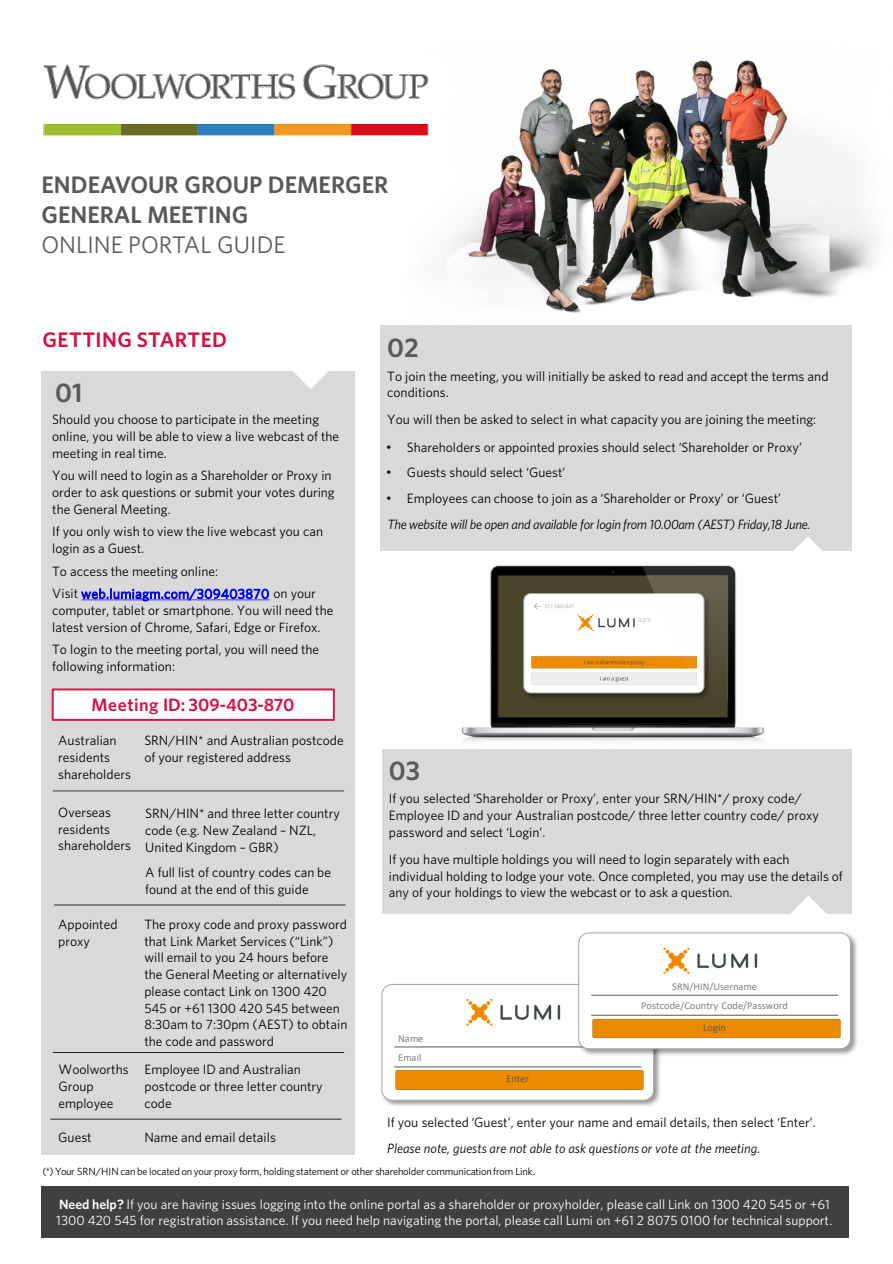
<style>
.page{position:relative;width:893px;height:1264px;background:#fff}
.page>*{position:absolute;margin:0;border:0;box-sizing:border-box;transform-origin:0 0}
.t1{font:600 27px "Whitney";color:#58595b}
.t2{font:600 24px "Whitney";color:#58595b}
.t3{font:24px "Whitney";color:#58595b}
.t4{font:600 21px "Whitney";letter-spacing:.02em;color:#d31145}
.t5{font:600 18px "Whitney";letter-spacing:.005em;color:#d31145}
.t6{font:13.5px/16.6px "Whitney";color:#000}
.t7{font:13.5px/16.2px "Whitney";color:#fff}
.t8{font:italic 13.5px "Whitney";letter-spacing:-.02em;color:#000}
.t9{font:italic 13.5px "Whitney";letter-spacing:.005em;color:#000}
.t10{font:10.5px "Whitney";letter-spacing:-.025em;color:#000}
.t11{font:10.5px "Calibri";color:#7f7f7f}
.t12{font:10.5px "Calibri";letter-spacing:-.005em;color:#595959}
.s1{color:#00f}
.s2{font-family:"Arial"}
.s3{font-weight:600}
.s4{font-family:"Arial";font-size:12.75px}
</style>
<div class="page">
<div style="left:41px;top:370px;width:314px;height:783px;background:#d9d9d9"></div>
<svg style="left:81px;top:599px;width:188px;height:1px"></svg>
<svg style="left:289px;top:370px;width:41px;height:19px"></svg>
<img style="left:381px;top:984px;width:279px;height:122px">
<div style="left:382px;top:984px;width:271px;height:116px;background:#fff;border:1px solid #a6a6a6;border-radius:10px"></div>
<img style="left:394px;top:1066px;width:250px;height:24px">
<img style="left:466px;top:998px;width:95px;height:28px">
<hr style="left:394px;top:1046px;width:247px;height:1px;background:#595959">
<div style="left:491px;top:1071px;width:53px;height:16px;background:#ed8b00"></div>
<hr style="left:394px;top:1066px;width:247px;height:1px;background:#595959">
<img style="left:407px;top:60px;width:471px;height:253px">
<img style="left:44px;top:64px;width:384px;height:71px">
<div style="left:53px;top:689px;width:281px;height:30px;background:#fff"></div>
<div style="left:52px;top:688px;width:283px;height:32px;border:2px solid #d31145"></div>
<div style="left:381px;top:325px;width:470px;height:225px;background:#d9d9d9"></div>
<svg style="left:788px;top:537px;width:40px;height:14px"></svg>
<img style="left:461px;top:565px;width:303px;height:177px">
<div style="left:382px;top:748px;width:469px;height:165px;background:#d9d9d9"></div>
<svg style="left:788px;top:896px;width:41px;height:18px"></svg>
<img style="left:575px;top:932px;width:282px;height:126px">
<div style="left:578px;top:932px;width:272px;height:116px;background:#fff;border:1px solid #a6a6a6;border-radius:10px"></div>
<img style="left:591px;top:1015px;width:250px;height:24px">
<img style="left:663px;top:947px;width:95px;height:27px">
<hr style="left:591px;top:994px;width:247px;height:1px;background:#595959">
<div style="left:687px;top:1020px;width:54px;height:15px;background:#ed8b00"></div>
<hr style="left:591px;top:1014px;width:247px;height:1px;background:#595959">
<div style="left:41px;top:1185px;width:807px;height:52px;background:#404040"></div>
<hr style="left:53px;top:790px;width:291px;height:1px;background:#404040">
<hr style="left:54px;top:904px;width:291px;height:1px;background:#262626">
<hr style="left:53px;top:1051px;width:291px;height:1px;background:#262626">
<hr style="left:50px;top:1118px;width:291px;height:1px;background:#262626">
<p class="t2" style="left:41px;top:168px;width:348px">ENDEAVOUR GROUP DEMERGER</p>
<p class="t2" style="left:41px;top:198px;width:208px">GENERAL MEETING</p>
<p class="t3" style="left:41px;top:229px;width:245px">ONLINE PORTAL GUIDE</p>
<p class="t4" style="left:42px;top:326px;width:186px">GETTING STARTED</p>
<p class="t1" style="left:55px;top:374px;width:29px">01</p>
<p class="t6" style="left:52px;top:410px;width:288px">Should you choose to participate in the meeting online, you will be able to view a live webcast of the meeting in real time.</p>
<p class="t6" style="left:52px;top:467px;width:284px">You will need to login as a Shareholder or Proxy in order to ask questions or submit your votes during the General Meeting.</p>
<p class="t6" style="left:52px;top:523px;width:272px">If you only wish to view the live webcast you can login as a Guest.</p>
<p class="t6" style="left:52px;top:562px;width:167px">To access the meeting online:</p>
<p class="t6" style="left:52px;top:585px;width:282px">Visit <span class="s1">web.lumiagm.com/309403870</span> on your computer, tablet or smartphone. You will need the latest version of Chrome, Safari, Edge or Firefox.</p>
<p class="t6" style="left:52px;top:641px;width:268px">To login to the meeting portal, you will need the following information:</p>
<p class="t5" style="left:91px;top:692px;width:204px">Meeting ID: 309-403-870</p>
<p class="t6" style="left:58px;top:732px;width:74px">Australian residents shareholders</p>
<p class="t6" style="left:144px;top:732px;width:201px">SRN/HIN* and Australian postcode of your registered address</p>
<p class="t6" style="left:58px;top:803px;width:74px">Overseas residents shareholders</p>
<p class="t6" style="left:145px;top:804px;width:196px">SRN/HIN* and three letter country code (e.g. New Zealand – NZL,<br>United Kingdom – GBR)</p>
<p class="t6" style="left:145px;top:864px;width:187px">A full list of country codes can be found at the end of this guide</p>
<p class="t6" style="left:58px;top:915px;width:61px">Appointed proxy</p>
<p class="t6" style="left:144px;top:915px;width:204px">The proxy code and proxy password that Link Market Services (“Link”) will email to you 24 hours before the General Meeting or alternatively please contact Link on 1300 420<br>545 or +61 1300 420 545 between<br>8:30am to 7:30pm (AEST) to obtain the code and password</p>
<p class="t6" style="left:59px;top:1060px;width:72px">Woolworths<br>Group employee</p>
<p class="t6" style="left:145px;top:1060px;width:180px">Employee ID and Australian postcode or three letter country code</p>
<p class="t1" style="left:387px;top:329px;width:33px">02</p>
<p class="t6" style="left:387px;top:367px;width:442px">To join the meeting, you will initially be asked to read and accept the terms and conditions.</p>
<p class="t6" style="left:387px;top:411px;width:430px">You will then be asked to select in what capacity you are joining the meeting:</p>
<p class="t6" style="left:386px;top:438px;width:417px"><span class="s2">•</span> Shareholders or appointed proxies should select ‘Shareholder or Proxy’</p>
<p class="t6" style="left:386px;top:464px;width:180px"><span class="s2">•</span> Guests should select ‘Guest’</p>
<p class="t6" style="left:386px;top:489px;width:396px"><span class="s2">•</span> Employees can choose to join as a ‘Shareholder or Proxy’ or ‘Guest’</p>
<p class="t8" style="left:387px;top:515px;width:424px">The website will be open and available for login from 10.00am (AEST) Friday,18 June.</p>
<p class="t1" style="left:389px;top:752px;width:33px">03</p>
<p class="t6" style="left:389px;top:789px;width:431px">If you selected ‘Shareholder or Proxy’, enter your SRN/HIN*/ proxy code/<br>Employee ID and your Australian postcode/ three letter country code/ proxy password and select ‘Login’.</p>
<p class="t6" style="left:389px;top:850px;width:455px">If you have multiple holdings you will need to login separately with each individual holding to lodge your vote. Once completed, you may use the details of any of your holdings to view the webcast or to ask a question.</p>
<p class="t11" style="left:398px;top:1030px;width:27px">Name</p>
<p class="t11" style="left:398px;top:1049px;width:25px">Email</p>
<p class="t12" style="left:506px;top:1071px;width:24px">Enter</p>
<p class="t11" style="left:672px;top:978px;width:86px">SRN/HIN/Username</p>
<p class="t11" style="left:641px;top:997px;width:148px">Postcode/Country Code/Password</p>
<p class="t12" style="left:703px;top:1019px;width:24px">Login</p>
<p class="t6" style="left:387px;top:1113px;width:430px">If you selected ‘Guest’, enter your name and email details, then select ‘Enter’.</p>
<p class="t9" style="left:387px;top:1138px;width:374px">Please note, guests are not able to ask questions or vote at the meeting.</p>
<p class="t10" style="left:42px;top:1163px;width:494px">(*) Your SRN/HIN can be located on your proxy form, holding statement or other shareholder communication from Link<span class="s2">.</span></p>
<p class="t6" style="left:58px;top:1127px;width:35px">Guest</p>
<p class="t6" style="left:144px;top:1127px;width:133px">Name and email details</p>
<p class="t7" style="left:56px;top:1195px;width:777px"><span class="s3">Need help?</span> If you are having issues logging into the online portal as a shareholder or proxyholder, please call Link on 1300 420 545 or +61<br>1300 420 545 for registration assistance. If you need help navigating the portal, please call Lumi on +61 2 8075 0100 for technical support<span class="s4">.</span></p>
</div>
